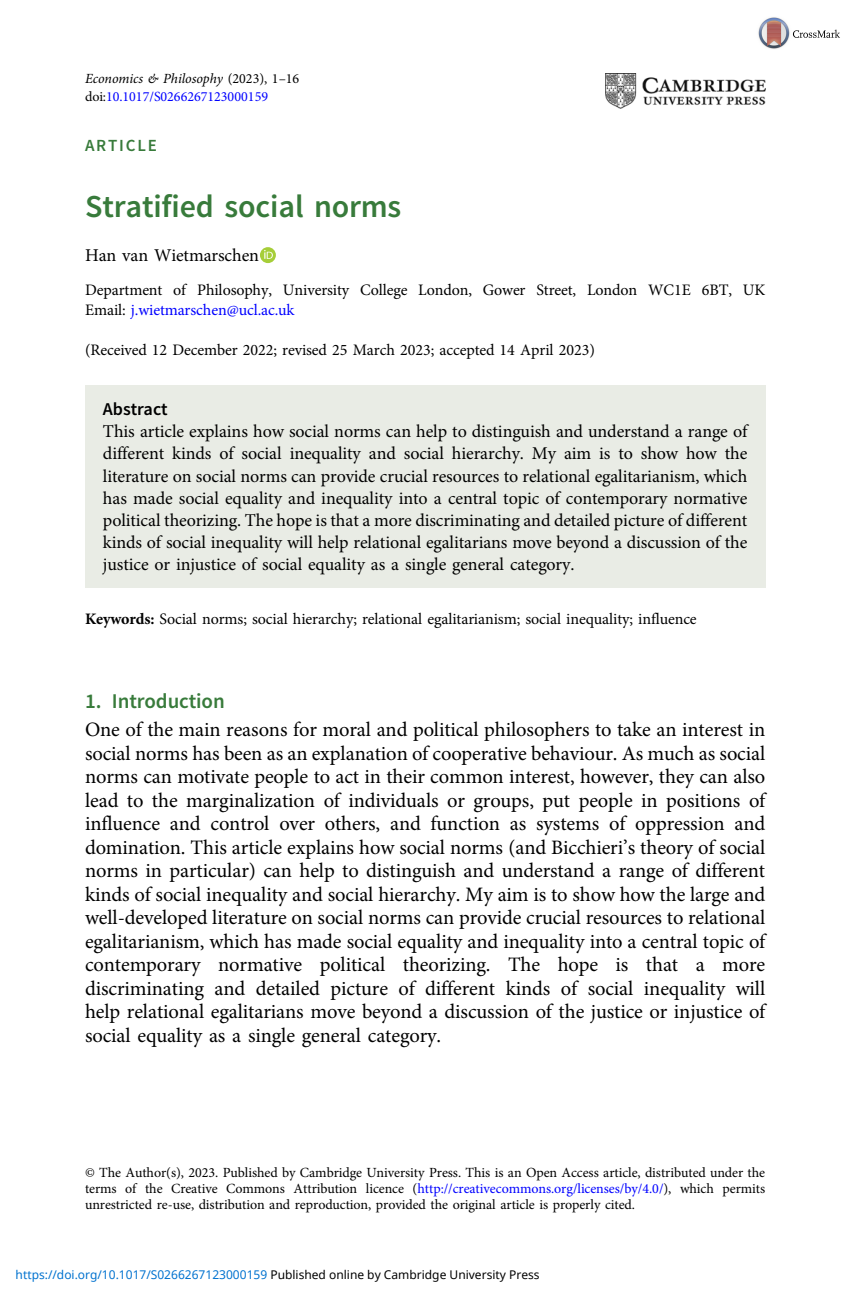
<style>
.page{position:relative;width:862px;height:1293px;background:#fff}
.page>*{position:absolute;margin:0;border:0;box-sizing:border-box;transform-origin:0 0}
.t1{font:32px "Adv OT031 da 8 bf";color:#387b3b}
.t2{font:21px "Adv OT031 da 8 bf";color:#387b3b}
.t3{font:20.6px/23.6px "Adv OT1 ef 757 c 0";color:#000;text-align:justify}
.t4{font:18px/22px "Adv OT1 ef 757 c 0";color:#000;text-align:justify}
.t5{font:18px "Adv OT031 da 8 bf";color:#000}
.t6{font:17px "Adv OT031 da 8 bf";letter-spacing:.11em;color:#387b3b}
.t7{font:16px/20px "Adv OT1 ef 757 c 0";color:#000}
.t8{font:14px/16px "Adv OT1 ef 757 c 0";color:#000;text-align:justify}
.t9{font:14px "Adv OT7 d 6 df 7 ab.I";color:#000}
.t10{font:14px "Adv OT1 ef 757 c 0";color:#00f}
.t11{font:12px "Noto Sans";color:#0172cf}
.s1{font-family:"Adv OT1 ef 757 c 0"}
.s2{color:#000}
.s3{color:#00f}
.s4{font-family:"Adv O Tb 65 e 897 d.B"}
.s5{font-style:inherit}
</style>
<div class="page">
<div style="left:260px;top:247px;width:16px;height:16px;background:#a6ce39;border-radius:50%"></div>
<svg style="left:264px;top:250px;width:9px;height:9px"></svg>
<div style="left:85px;top:385px;width:680px;height:202px;background:#e9ece5"></div>
<img style="left:605px;top:73px;width:160px;height:36px">
<img style="left:758px;top:17px;width:82px;height:32px">
<p class="t9" style="left:85px;top:73px;width:216px">Economics &amp; Philosophy <span class="s1">(2023), 1</span><span class="s1">–</span><span class="s1">16</span></p>
<p class="t10" style="left:85px;top:91px;width:184px"><span class="s2">doi:</span>10.1017/S0266267123000159</p>
<p class="t6" style="left:85px;top:139px;width:73px">ARTICLE</p>
<h1 class="t1" style="left:85px;top:195px;width:318px">Stratified social norms</h1>
<p class="t4" style="left:85px;top:246px;width:175px">Han van Wietmarschen</p>
<p class="t7" style="left:85px;top:282px;width:681px">Department of Philosophy, University College London, Gower Street, London WC1E 6BT, UK<br>Email: <span class="s3">j.wietmarschen@ucl.ac.uk</span></p>
<p class="t7" style="left:85px;top:342px;width:511px">(Received 12 December 2022; revised 25 March 2023; accepted 14 April 2023)</p>
<p class="t5" style="left:103px;top:403px;width:66px">Abstract</p>
<p class="t4" style="left:103px;top:422px;width:646px">This article explains how social norms can help to distinguish and understand a range of different kinds of social inequality and social hierarchy. My aim is to show how the literature on social norms can provide crucial resources to relational egalitarianism, which has made social equality and inequality into a central topic of contemporary normative political theorizing. The hope is that a more discriminating and detailed picture of different kinds of social inequality will help relational egalitarians move beyond a discussion of the justice or injustice of social equality as a single general category.</p>
<p class="t7" style="left:85px;top:610px;width:613px"><span class="s4">Keywords:</span> Social norms; social hierarchy; relational egalitarianism; social inequality; influence</p>
<p class="t2" style="left:85px;top:693px;width:141px">1. Introduction</p>
<p class="t3" style="left:85px;top:719px;width:681px">One of the main reasons for moral and political philosophers to take an interest in social norms has been as an explanation of cooperative behaviour. As much as social norms can motivate people to act in their common interest, however, they can also lead to the marginalization of individuals or groups, put people in positions of influence and control over others, and function as systems of oppression and domination. This article explains how social norms (and Bicchieri<span class="s5">’</span>s theory of social norms in particular) can help to distinguish and understand a range of different kinds of social inequality and social hierarchy. My aim is to show how the large and well-developed literature on social norms can provide crucial resources to relational egalitarianism, which has made social equality and inequality into a central topic of contemporary normative political theorizing. The hope is that a more discriminating and detailed picture of different kinds of social inequality will help relational egalitarians move beyond a discussion of the justice or injustice of social equality as a single general category.</p>
<p class="t8" style="left:85px;top:1166px;width:681px">© The Author(s), 2023. Published by Cambridge University Press. This is an Open Access article, distributed under the terms of the Creative Commons Attribution licence (<span class="s3">http://creativecommons.org/licenses/by/4.0/</span>), which permits unrestricted re-use, distribution and reproduction, provided the original article is properly cited.</p>
<p class="t11" style="left:16px;top:1266px;width:525px">https://doi.org/10.1017/S0266267123000159 <span class="s2">Published online by Cambridge University Press</span></p>
</div>
